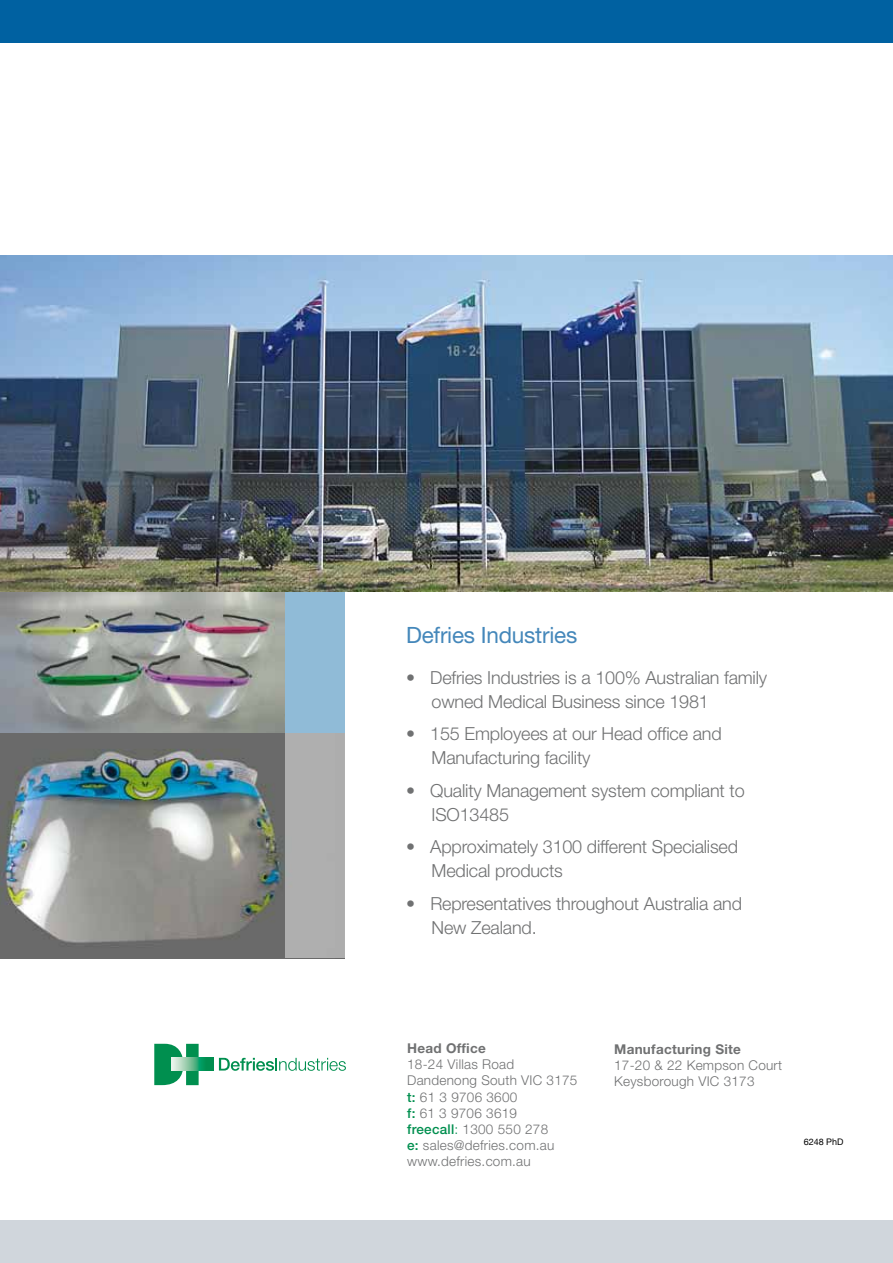
<style>
.page{position:relative;width:893px;height:1263px;background:#fff}
.page>*{position:absolute;margin:0;border:0;box-sizing:border-box;transform-origin:0 0}
.t1{font:22.5px "Helvetica Neue";letter-spacing:-.01em;color:#4487ba}
.t2{font:300 18px/24px "Helvetica Neue";letter-spacing:-.01em;color:#707172}
.t3{font:300 13.5px/16.2px "Helvetica Neue";letter-spacing:.02em;color:#707172}
.t4{font:700 13.5px "Helvetica Neue";letter-spacing:.02em;color:#707172}
.t5{font:9px "Helvetica Neue";color:#000}
.s1{font-weight:500;color:#008f4f}
.s2{color:#008f4f}
</style>
<div class="page">
<div style="left:0;top:0;width:893px;height:43px;background:#0061a1"></div>
<div style="left:0;top:1220px;width:893px;height:43px;background:#d0d6dc"></div>
<svg style="left:219px;top:1058px;width:127px;height:13px"></svg>
<svg style="left:154px;top:1044px;width:59px;height:41px"></svg>
<svg style="left:172px;top:1058px;width:41px;height:12px"></svg>
<img style="left:0;top:591px;width:285px;height:142px">
<img style="left:0;top:733px;width:285px;height:225px">
<svg style="left:285px;top:591px;width:59px;height:367px;background:#a2b3bd"></svg>
<img style="left:0;top:255px;width:893px;height:336px">
<p class="t1" style="left:406px;top:621px;width:173px">Defries Industries</p>
<p class="t2" style="left:432px;top:665px;width:337px;text-indent:-26px">• Defries Industries is a 100% Australian family owned Medical Business since 1981</p>
<p class="t2" style="left:432px;top:722px;width:292px;text-indent:-26px">• 155 Employees at our Head office and<br>Manufacturing facility</p>
<p class="t2" style="left:432px;top:778px;width:315px;text-indent:-26px">• Quality Management system compliant to<br>ISO13485</p>
<p class="t2" style="left:432px;top:835px;width:308px;text-indent:-26px">• Approximately 3100 different Specialised<br>Medical products</p>
<p class="t2" style="left:432px;top:891px;width:312px;text-indent:-26px">• Representatives throughout Australia and<br>New Zealand.</p>
<p class="t4" style="left:407px;top:1040px;width:80px">Head Office</p>
<p class="t3" style="left:407px;top:1056px;width:172px">18-24 Villas Road<br>Dandenong South VIC 3175 <span class="s1">t:</span> 61 3 9706 3600<br><span class="s1">f:</span> 61 3 9706 3619<br><span class="s1">freecall</span><span class="s2">:</span> 1300 550 278<br><span class="s1">e:</span> sales@defries.com.au www.defries.com.au</p>
<p class="t4" style="left:614px;top:1040px;width:128px">Manufacturing Site</p>
<p class="t3" style="left:614px;top:1056px;width:170px">17-20 &amp; 22 Kempson Court<br>Keysborough VIC 3173</p>
<p class="t5" style="left:804px;top:1137px;width:41px">6248 PhD</p>
</div>
